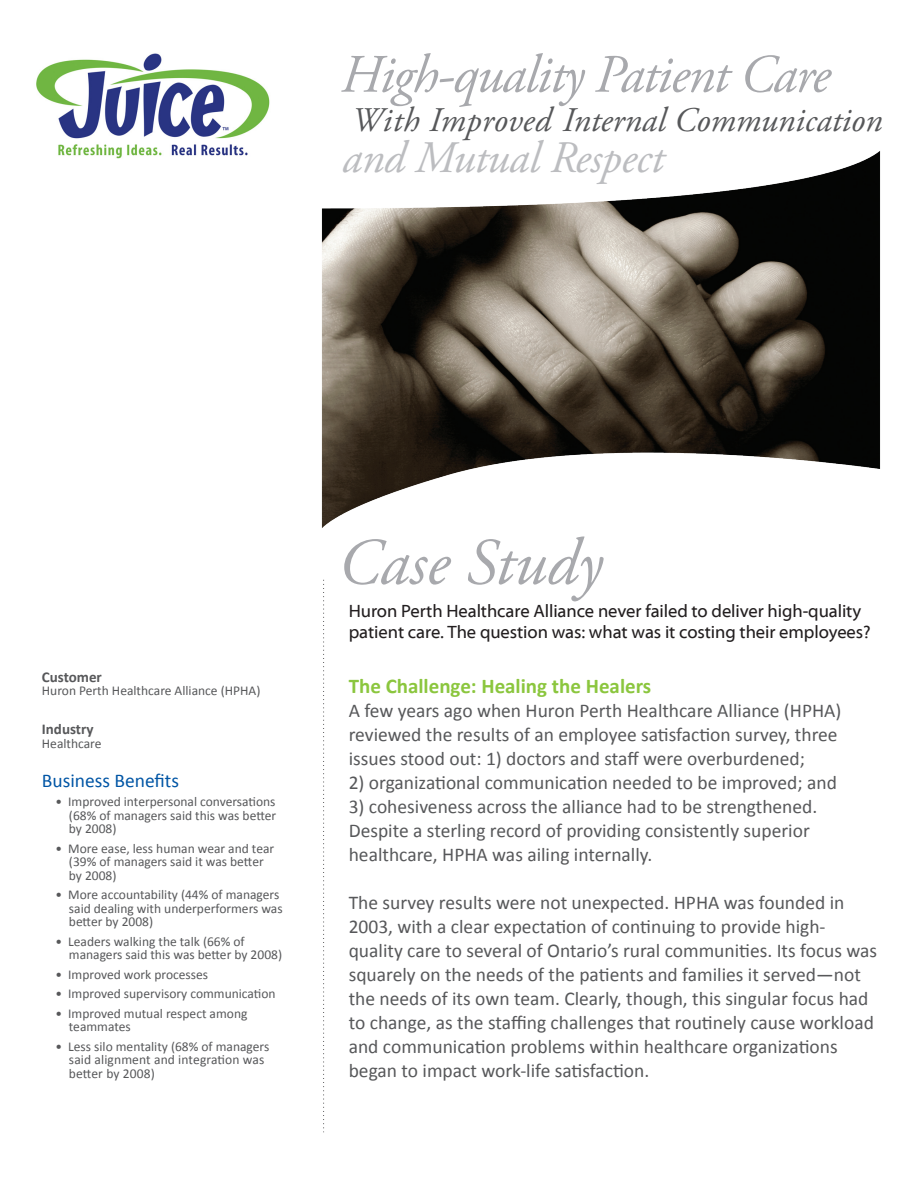
<style>
.page{position:relative;width:918px;height:1188px;background:#fff}
.page>*{position:absolute;margin:0;border:0;box-sizing:border-box;transform-origin:0 0}
.t1{font:italic 66px "Adobe Garamond Pro";color:#a8a9ad}
.t2{font:italic 54px "Adobe Garamond Pro";letter-spacing:-.025em;color:#a8a9ad}
.t3{font:italic 45px "Adobe Garamond Pro";letter-spacing:-.01em;color:#bcbdc0}
.t4{font:italic 34.5px "Adobe Garamond Pro";color:#57585a}
.Sub_Head{font:700 21px "Calibri";color:#8bc63e}
.Body{font:19.5px/24px "Calibri";color:#57585a}
.Side_Bar_-_Head{font:19.5px "Calibri";color:#0155a5}
.t5{font:18px/21px "Myriad Web Pro";letter-spacing:-.005em;color:#231f20}
.Side_bar_-_Body{font:700 15px "Calibri";color:#57585a}
.Side_Bar_-_Bulleted{font:13.5px/13.5px "Calibri";color:#57585a}
.Side_bar_-_Body-2{font:13.5px "Calibri";color:#57585a}
</style>
<div class="page">
<img style="left:36px;top:53px;width:234px;height:106px">
<svg style="left:323px;top:580px;width:1px;height:552px"></svg>
<img style="left:321px;top:151px;width:560px;height:377px">
<p class="t2" style="left:340px;top:42px;width:491px">High-quality Patient Care</p>
<p class="t4" style="left:352px;top:99px;width:532px">With Improved Internal Communication</p>
<p class="t3" style="left:342px;top:130px;width:323px">and Mutual Respect</p>
<p class="Side_bar_-_Body" style="left:42px;top:668px;width:61px">Customer</p>
<p class="Side_bar_-_Body-2" style="left:42px;top:682px;width:220px">Huron Perth Healthcare Alliance (HPHA)</p>
<p class="Side_bar_-_Body" style="left:42px;top:720px;width:53px">Industry</p>
<p class="Side_bar_-_Body-2" style="left:42px;top:735px;width:61px">Healthcare</p>
<p class="Side_Bar_-_Head" style="left:42px;top:768px;width:139px">Business Benefits</p>
<p class="Side_Bar_-_Bulleted" style="left:69px;top:794px;width:209px;text-align:justify;text-indent:-14px">• Improved interpersonal conversations (68% of managers said this was better by 2008)</p>
<p class="Side_Bar_-_Bulleted" style="left:69px;top:841px;width:207px;text-indent:-14px">• More ease, less human wear and tear (39% of managers said it was better by 2008)</p>
<p class="Side_Bar_-_Bulleted" style="left:69px;top:887px;width:215px;text-indent:-14px">• More accountability (44% of managers said dealing with underperformers was better by 2008)</p>
<p class="Side_Bar_-_Bulleted" style="left:69px;top:934px;width:215px;text-indent:-14px">• Leaders walking the talk (66% of managers said this was better by 2008)</p>
<p class="Side_Bar_-_Bulleted" style="left:55px;top:967px;width:154px">• Improved work processes</p>
<p class="Side_Bar_-_Bulleted" style="left:55px;top:986px;width:222px">• Improved supervisory communication</p>
<p class="Side_Bar_-_Bulleted" style="left:69px;top:1006px;width:180px;text-indent:-14px">• Improved mutual respect among teammates</p>
<p class="Side_Bar_-_Bulleted" style="left:69px;top:1039px;width:202px;text-indent:-14px">• Less silo mentality (68% of managers said alignment and integration was better by 2008)</p>
<p class="t1" style="left:338px;top:523px;width:266px">Case Study</p>
<p class="t5" style="left:349px;top:600px;width:523px">Huron Perth Healthcare Alliance never failed to deliver high-quality patient care. The question was: what was it costing their employees?</p>
<p class="Sub_Head" style="left:349px;top:673px;width:304px">The Challenge: Healing the Healers</p>
<p class="Body" style="left:349px;top:697px;width:494px">A few years ago when Huron Perth Healthcare Alliance (HPHA) reviewed the results of an employee satisfaction survey, three issues stood out: 1) doctors and staff were overburdened;</p>
<p class="Body" style="left:349px;top:769px;width:490px">2) organizational communication needed to be improved; and</p>
<p class="Body" style="left:349px;top:793px;width:470px">3) cohesiveness across the alliance had to be strengthened.<br>Despite a sterling record of providing consistently superior healthcare, HPHA was ailing internally.</p>
<p class="Body" style="left:349px;top:889px;width:530px">The survey results were not unexpected. HPHA was founded in 2003, with a clear expectation of continuing to provide high&shy;quality care to several of Ontario’s rural communities. Its focus was squarely on the needs of the patients and families it served—not the needs of its own team. Clearly, though, this singular focus had to change, as the staffing challenges that routinely cause workload and communication problems within healthcare organizations began to impact work-life satisfaction.</p>
</div>
